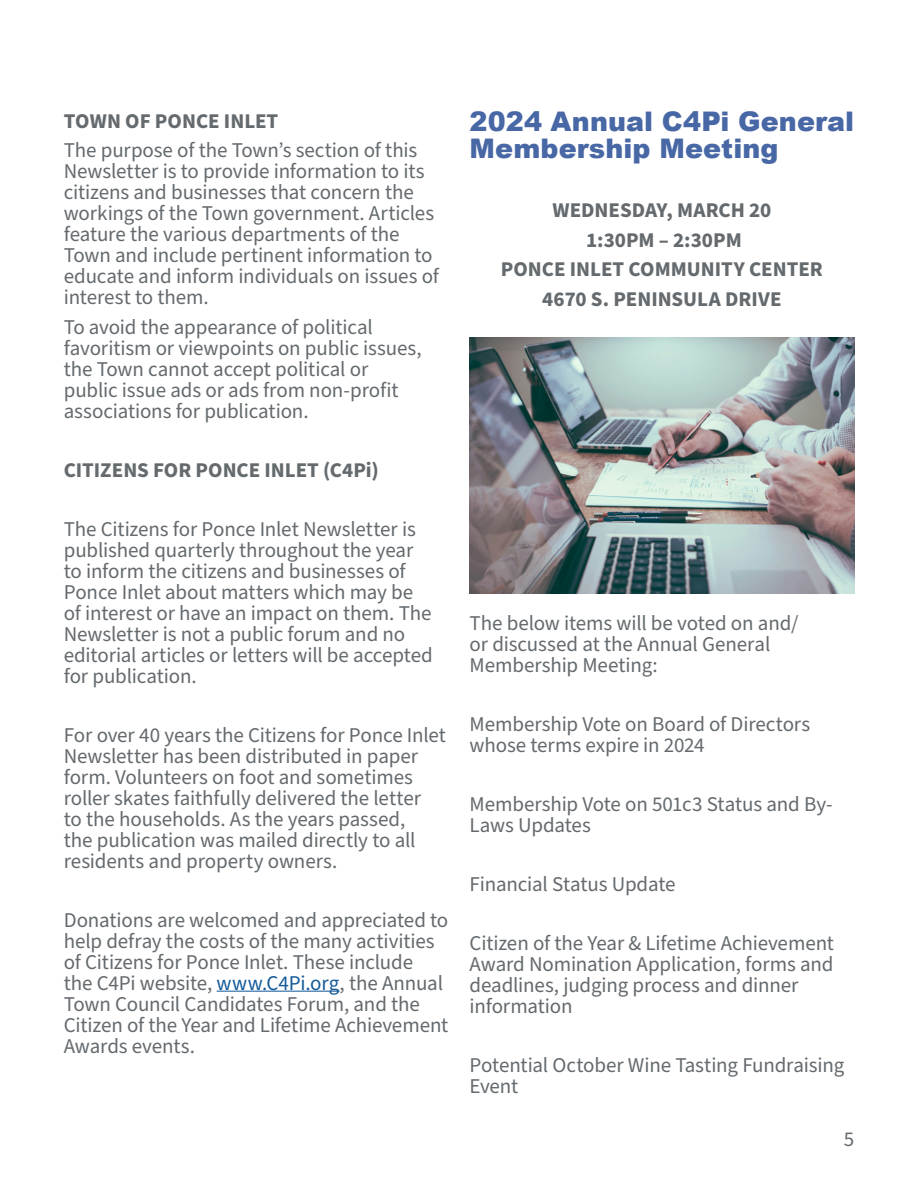
<style>
.page{position:relative;width:918px;height:1188px;background:#fff}
.page>*{position:absolute;margin:0;border:0;box-sizing:border-box;transform-origin:0 0}
.t1{font:900 27px/27px "Arial";letter-spacing:.005em;color:#4867a5}
.t2{font:21px/21px "Source Sans Pro";letter-spacing:-.005em;color:#646a6e}
.t3{font:700 21px/29.5px "Source Sans Pro";color:#646a6e;text-align:center}
.s1{color:#165b9a}
</style>
<div class="page">
<img style="left:470px;top:337px;width:384px;height:257px">
<hr style="left:217px;top:991px;width:123px;height:1px;background:#165b9a">
<p class="t3" style="left:64px;top:106px;width:216px">TOWN OF PONCE INLET</p>
<p class="t2" style="left:64px;top:140px;width:377px">The purpose of the Town’s section of this Newsletter is to provide information to its citizens and businesses that concern the workings of the Town government. Articles feature the various departments of the Town and include pertinent information to educate and inform individuals on issues of interest to them.</p>
<p class="t2" style="left:64px;top:317px;width:359px">To avoid the appearance of political favoritism or viewpoints on public issues, the Town cannot accept political or public issue ads or ads from non-profit associations for publication.</p>
<p class="t3" style="left:64px;top:455px;width:316px">CITIZENS FOR PONCE INLET (C4Pi)</p>
<p class="t2" style="left:64px;top:519px;width:371px">The Citizens for Ponce Inlet Newsletter is published quarterly throughout the year to inform the citizens and businesses of Ponce Inlet about matters which may be of interest or have an impact on them. The Newsletter is not a public forum and no editorial articles or letters will be accepted for publication.</p>
<p class="t2" style="left:64px;top:725px;width:384px">For over 40 years the Citizens for Ponce Inlet Newsletter has been distributed in paper form. Volunteers on foot and sometimes roller skates faithfully delivered the letter<br>to the households. As the years passed,<br>the publication was mailed directly to all residents and property owners.</p>
<p class="t2" style="left:64px;top:910px;width:386px">Donations are welcomed and appreciated to help defray the costs of the many activities of Citizens for Ponce Inlet. These include<br>the C4Pi website, <span class="s1">www.C4Pi.org</span>, the Annual Town Council Candidates Forum, and the Citizen of the Year and Lifetime Achievement Awards events.</p>
<p class="t1" style="left:470px;top:107px;width:386px">2024 Annual C4Pi General<br>Membership Meeting</p>
<p class="t3" style="left:501px;top:196px;width:324px">WEDNESDAY, MARCH 20<br>1:30PM – 2:30PM<br>PONCE INLET COMMUNITY CENTER<br>4670 S. PENINSULA DRIVE</p>
<p class="t2" style="left:470px;top:614px;width:330px">The below items will be voted on and/ or discussed at the Annual General<br>Membership Meeting:</p>
<p class="t2" style="left:470px;top:715px;width:342px">Membership Vote on Board of Directors whose terms expire in 2024</p>
<p class="t2" style="left:470px;top:795px;width:365px">Membership Vote on 501c3 Status and By-<br>Laws Updates</p>
<p class="t2" style="left:470px;top:875px;width:207px">Financial Status Update</p>
<p class="t2" style="left:470px;top:934px;width:366px">Citizen of the Year &amp; Lifetime Achievement Award Nomination Application, forms and deadlines, judging process and dinner information</p>
<p class="t2" style="left:470px;top:1056px;width:376px">Potential October Wine Tasting Fundraising<br>Event</p>
<p class="t2" style="left:844px;top:1129px;width:12px">5</p>
</div>
